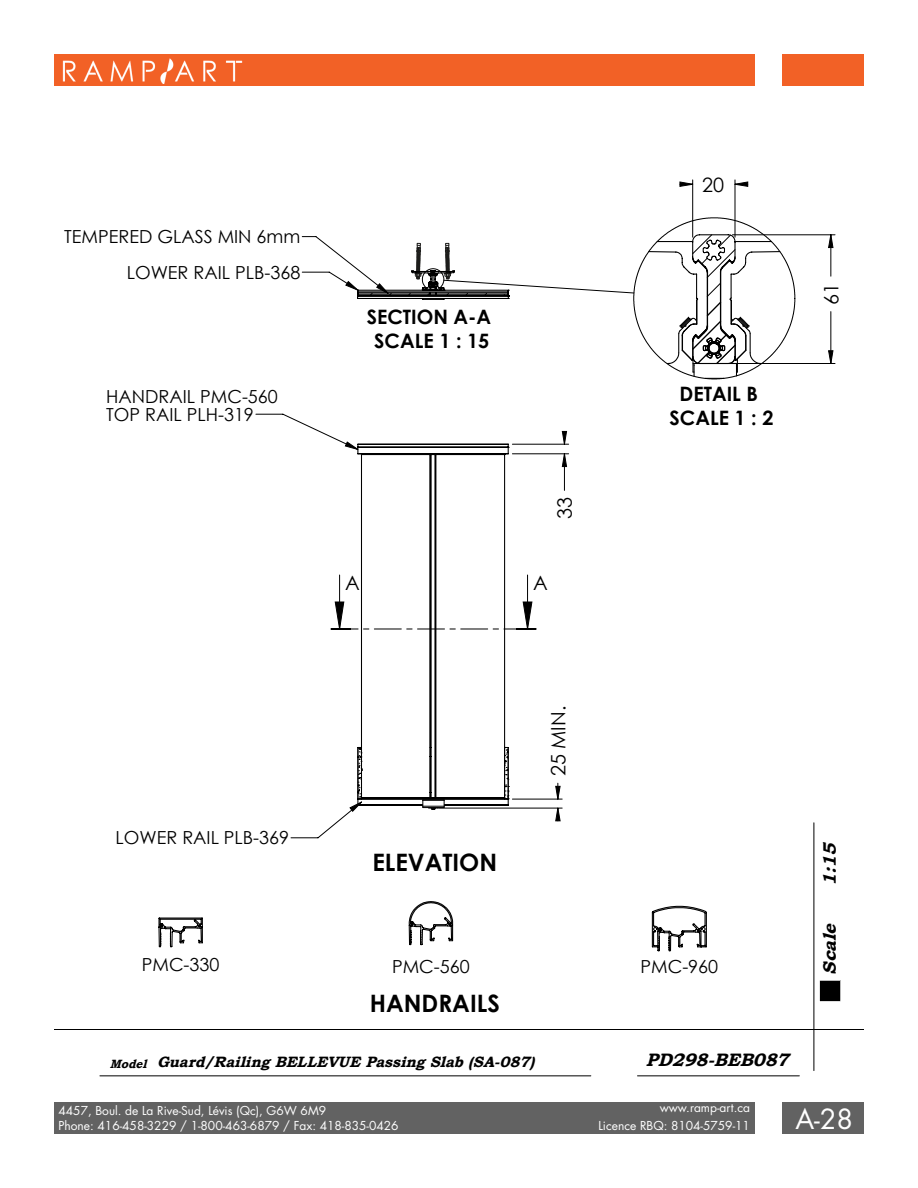
<style>
.page{position:relative;width:918px;height:1188px;background:#fff}
.page>*{position:absolute;margin:0;border:0;box-sizing:border-box;transform-origin:0 0}
.t1{font:27px "Futura Std";color:#fff}
.t2{font:700 24px "Century Gothic";color:#000}
.t3{font:700 19.8px/24px "Century Gothic";color:#000;text-align:center}
.t4{font:19.8px "Century Gothic";color:#000}
.t5{font:18px/18px "Century Gothic";color:#000}
.t6{font:italic 700 18px "Bookman Old Style";color:#000}
.t7{font:italic 700 15px "Bookman Old Style";color:#000}
.t8{font:12px/15px "Futura Std";color:#fff}
.s1{font-size:12px}
</style>
<div class="page">
<div style="left:54px;top:1102px;width:701px;height:32px;background:#626262"></div>
<div style="left:782px;top:1102px;width:82px;height:32px;background:#626262"></div>
<div style="left:54px;top:54px;width:701px;height:32px;background:#f26126"></div>
<div style="left:782px;top:54px;width:82px;height:32px;background:#f26126"></div>
<hr style="left:100px;top:1075px;width:491px;height:1px;background:#000">
<hr style="left:637px;top:1075px;width:162px;height:1px;background:#000">
<hr style="left:54px;top:1029px;width:810px;height:1px;background:#000">
<hr style="left:814px;top:823px;width:1px;height:248px;background:#000">
<hr style="left:54px;top:126px;width:810px;height:1px;background:#000">
<hr style="left:877px;top:126px;width:1px;height:697px;background:#000">
<svg style="left:840px;top:981px;width:1px;height:20px"></svg>
<div style="left:820px;top:981px;width:20px;height:20px;background:#000"></div>
<hr style="left:692px;top:180px;width:1px;height:57px;background:#000">
<hr style="left:735px;top:180px;width:1px;height:57px;background:#000">
<hr style="left:439px;top:808px;width:123px;height:1px;background:#000">
<hr style="left:512px;top:799px;width:50px;height:1px;background:#000">
<hr style="left:512px;top:453px;width:57px;height:1px;background:#000">
<hr style="left:512px;top:444px;width:57px;height:1px;background:#000">
<hr style="left:564px;top:454px;width:1px;height:36px;background:#000">
<hr style="left:732px;top:234px;width:103px;height:1px;background:#000">
<hr style="left:732px;top:363px;width:103px;height:1px;background:#000">
<svg style="left:679px;top:181px;width:70px;height:6px"></svg>
<svg style="left:555px;top:783px;width:6px;height:39px"></svg>
<svg style="left:561px;top:431px;width:6px;height:36px"></svg>
<svg style="left:828px;top:234px;width:6px;height:129px"></svg>
<svg style="left:158px;top:917px;width:45px;height:31px"></svg>
<svg style="left:408px;top:901px;width:46px;height:45px"></svg>
<svg style="left:651px;top:905px;width:56px;height:47px"></svg>
<svg style="left:633px;top:217px;width:163px;height:163px"></svg>
<svg style="left:331px;top:243px;width:205px;height:568px"></svg>
<p class="t5" style="left:64px;top:228px;width:238px">TEMPERED GLASS MIN 6mm</p>
<p class="t5" style="left:127px;top:263px;width:175px">LOWER RAIL PLB-368</p>
<p class="t5" style="left:106px;top:387px;width:173px">HANDRAIL PMC-560<br>TOP RAIL PLH-319</p>
<p class="t3" style="left:367px;top:305px;width:126px">SECTION A-A<br>SCALE 1 : 15</p>
<p class="t4" style="left:553px;top:519px;width:23px;rotate:-90deg">33</p>
<p class="t4" style="left:345px;top:571px;width:16px">A</p>
<p class="t4" style="left:533px;top:571px;width:16px">A</p>
<p class="t4" style="left:702px;top:172px;width:23px">20</p>
<p class="t3" style="left:670px;top:381px;width:105px">DETAIL B<br>SCALE 1 : 2</p>
<p class="t4" style="left:819px;top:305px;width:23px;rotate:-90deg">61</p>
<p class="t5" style="left:116px;top:829px;width:175px">LOWER RAIL PLB-369</p>
<p class="t2" style="left:372px;top:848px;width:126px">ELEVATION</p>
<p class="t4" style="left:546px;top:776px;width:72px;rotate:-90deg">25 MIN.</p>
<p class="t5" style="left:142px;top:955px;width:79px">PMC-330</p>
<p class="t5" style="left:392px;top:957px;width:79px">PMC-560</p>
<p class="t5" style="left:641px;top:957px;width:79px">PMC-960</p>
<p class="t2" style="left:370px;top:988px;width:132px">HANDRAILS</p>
<p class="t7" style="left:110px;top:1053px;width:431px"><span class="s1">Model</span> Guard/Railing BELLEVUE Passing Slab (SA-087)</p>
<p class="t6" style="left:646px;top:1049px;width:150px">PD298-BEB087</p>
<p class="t6" style="left:819px;top:886px;width:50px;rotate:-90deg">1:15</p>
<p class="t6" style="left:819px;top:975px;width:58px;rotate:-90deg">Scale</p>
<p class="t8" style="left:598px;top:1099px;width:153px;line-height:18px;text-align:right">www.ramp-art.ca<br>Licence RBQ: 8104-5759-11</p>
<p class="t8" style="left:58px;top:1103px;width:342px">4457, Boul. de La Rive-Sud, Lévis (Qc), G6W 6M9<br>Phone: 416-458-3229 / 1-800-463-6879 / Fax: 418-835-0426</p>
<h1 class="t1" style="left:795px;top:1102px;width:59px">A-28</h1>
</div>
